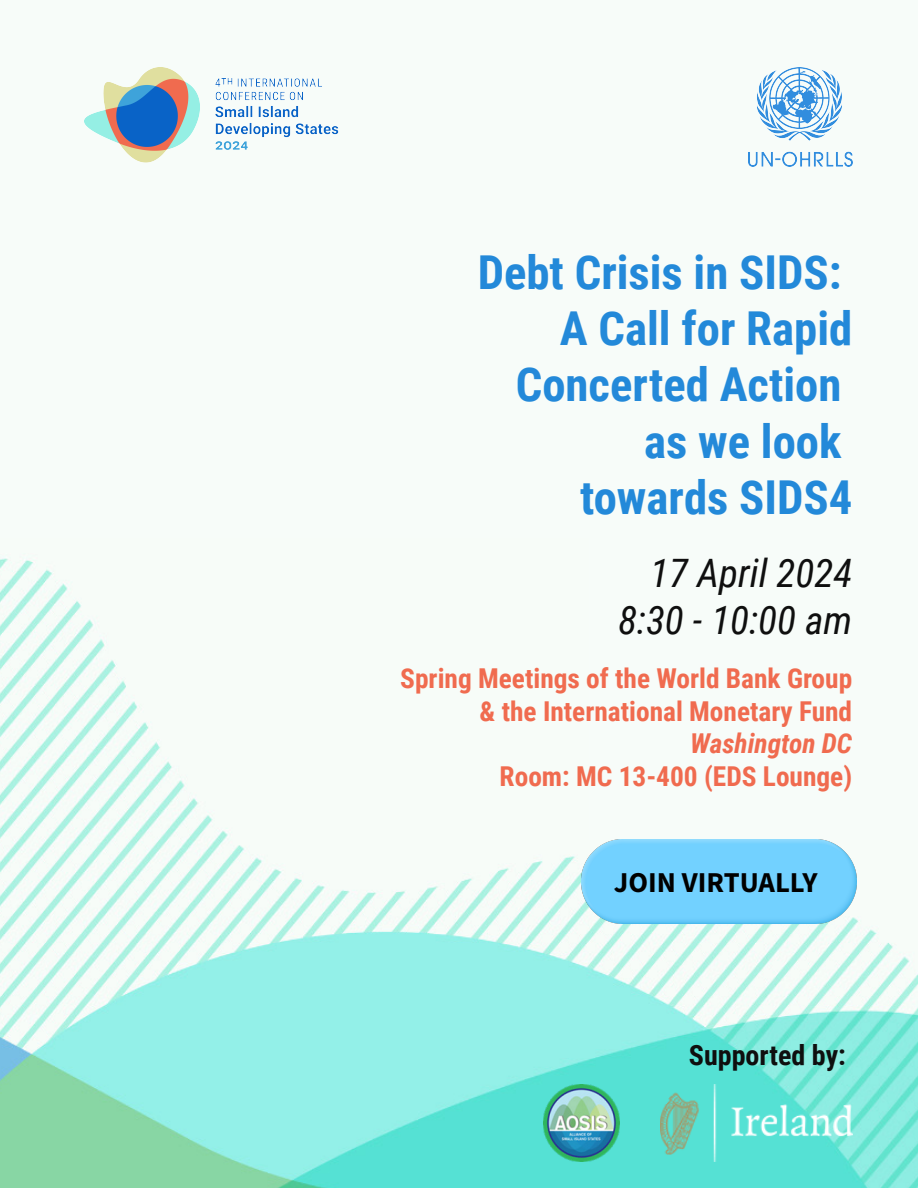
<style>
.page{position:relative;width:918px;height:1188px;background:#fff}
.page>*{position:absolute;margin:0;border:0;box-sizing:border-box;transform-origin:0 0}
.t1{font:700 46.8px/56.1px "Roboto Condensed";color:#2389d9;text-align:right}
.t2{font:italic 39.15px/47px "Roboto Condensed";color:#0f0f0f;text-align:right}
.t3{font:700 28.8px "Source Sans 3";color:#000}
.t4{font:700 28.05px "Roboto Condensed";color:#0f0f0f}
.t5{font:700 27.3px/32.8px "Roboto Condensed";color:#f06b4f;text-align:right}
.t6{font:italic 700 27.3px "Roboto Condensed";color:#f06b4f}
</style>
<div class="page">
<img style="left:0;top:553px;width:918px;height:635px">
<div style="left:589px;top:526px;width:329px;height:314px;background:#f7fcf9"></div>
<div style="left:0;top:0;width:918px;height:538px;background:#f7fcf9"></div>
<img style="left:748px;top:67px;width:104px;height:100px">
<img style="left:84px;top:67px;width:255px;height:96px">
<img style="left:660px;top:1085px;width:192px;height:76px">
<img style="left:543px;top:1085px;width:77px;height:76px">
<img style="left:581px;top:840px;width:276px;height:84px">
<h1 class="t1" style="left:478px;top:243px;width:376px">Debt Crisis in SIDS:<br>A Call for Rapid<br>Concerted Action as we look<br>towards SIDS4</h1>
<h2 class="t2" style="left:618px;top:548px;width:236px">17 April 2024<br>8:30 - 10:00 am</h2>
<p class="t5" style="left:400px;top:661px;width:453px">Spring Meetings of the World Bank Group &amp; the International Monetary Fund</p>
<p class="t6" style="left:690px;top:725px;width:164px">Washington DC</p>
<p class="t5" style="left:500px;top:759px;width:354px">Room: MC 13-400 (EDS Lounge)</p>
<p class="t3" style="left:614px;top:864px;width:205px">JOIN VIRTUALLY</p>
<p class="t4" style="left:689px;top:1035px;width:158px">Supported by:</p>
</div>
